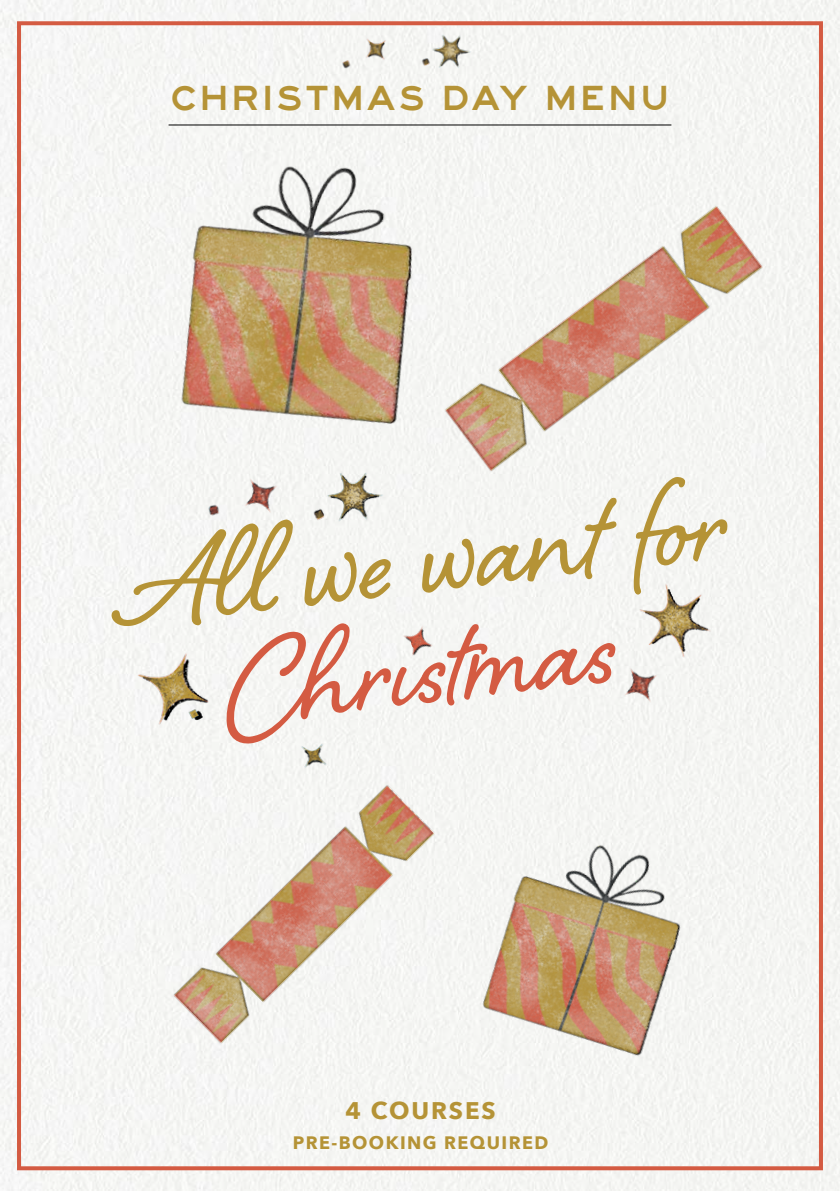
<style>
.page{position:relative;width:840px;height:1191px;background:#fff}
.page>*{position:absolute;margin:0;border:0;box-sizing:border-box;transform-origin:0 0}
.t1{font:156.6px "Shelby";color:#b59336}
.t2{font:156.6px "Shelby";color:#d45b42}
.t3{font:36px "Highway Gothic Expanded";letter-spacing:.06em;color:#b59336}
.t4{font:700 24px "Avenir Next";letter-spacing:.08em;color:#b59336}
.t5{font:700 18px "Avenir Next";letter-spacing:.08em;color:#b59336}
</style>
<div class="page">
<div style="left:0;top:0;width:839px;height:1191px;background:#f5f5f3"></div>
<img style="left:104px;top:115px;width:368px;height:245px">
<img style="left:149px;top:762px;width:316px;height:307px">
<img style="left:422px;top:786px;width:315px;height:307px">
<img style="left:416px;top:174px;width:382px;height:325px">
<div style="left:288px;top:762px;width:54px;height:33px;background:#f5f6f3"></div>
<img style="left:0;top:360px;width:675px;height:402px">
<img style="left:0;top:352px;width:66px;height:84px">
<img style="left:618px;top:566px;width:110px;height:104px">
<div style="left:138px;top:461px;width:156px;height:90px;background:#f5f6f3"></div>
<div style="left:579px;top:650px;width:94px;height:83px;background:#f4f5f2"></div>
<div style="left:381px;top:605px;width:73px;height:68px;background:#f5f5f3"></div>
<img style="left:318px;top:17px;width:207px;height:73px">
<hr style="left:168px;top:124px;width:503px;height:1px;background:#000">
<h2 class="t3" style="left:170px;top:79px;width:500px">CHRISTMAS DAY MENU</h2>
<h1 class="t1" style="left:105px;top:478px;width:613px;rotate:-6deg">All we want for</h1>
<h1 class="t2" style="left:213px;top:578px;width:395px;rotate:-6deg">Christmas</h1>
<h3 class="t4" style="left:345px;top:1089px;width:152px">4 COURSES</h3>
<p class="t5" style="left:292px;top:1127px;width:257px">PRE-BOOKING REQUIRED</p>
</div>
